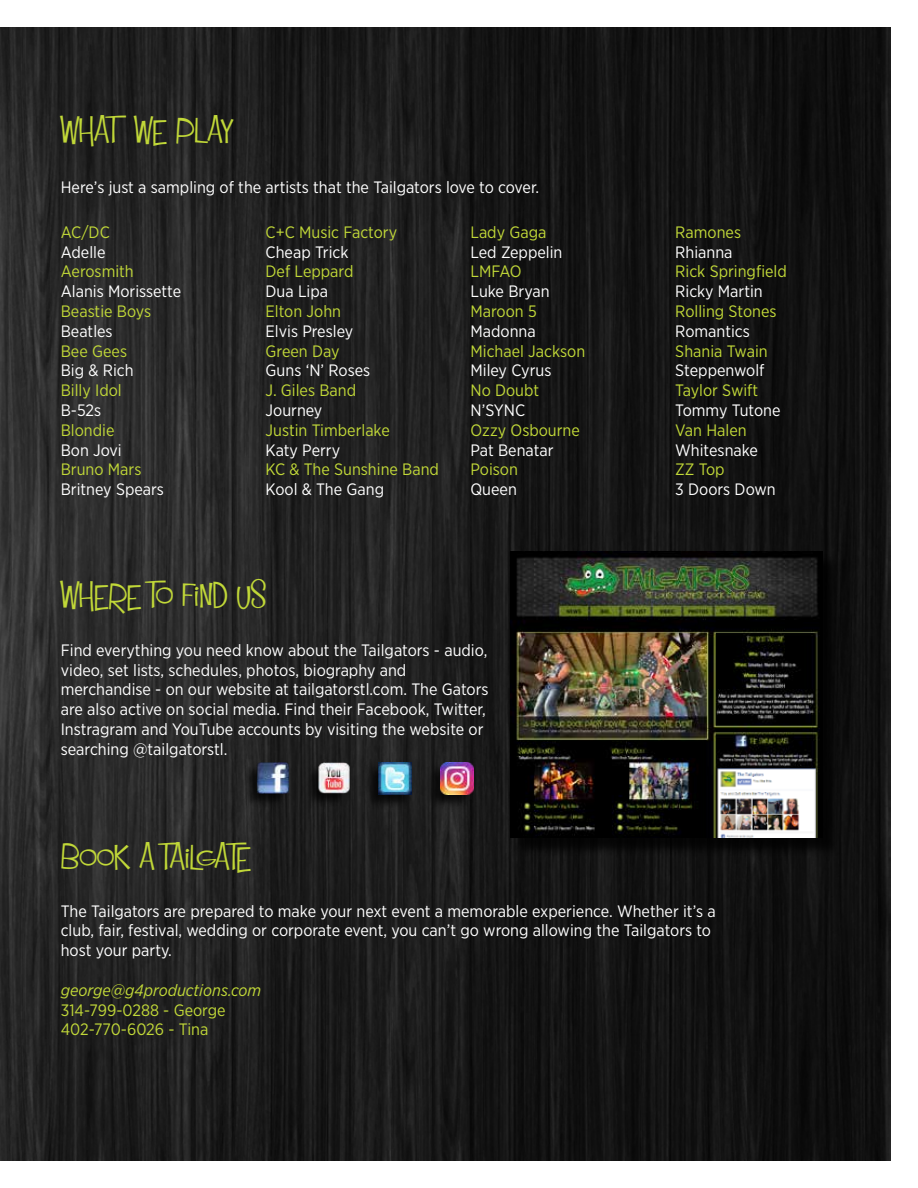
<style>
.page{position:relative;width:918px;height:1188px;background:#fff}
.page>*{position:absolute;margin:0;border:0;box-sizing:border-box;transform-origin:0 0}
.t1{font:36px "Mister Sirloin BTN Rare";color:#c1d838}
.t2{font:16.5px/19.8px "Gotham Narrow";color:#fff}
.t3{font:16.5px/19.8px "Gotham Narrow";color:#c1d838}
.t4{font:italic 16.5px "Gotham Narrow";color:#c1d838}
</style>
<div class="page">
<img style="left:0;top:27px;width:891px;height:1134px">
<div style="left:513px;top:554px;width:328px;height:303px;background:#080808"></div>
<img style="left:510px;top:551px;width:312px;height:287px">
<img style="left:717px;top:769px;width:99px;height:69px">
<div style="left:244px;top:763px;width:45px;height:45px;background:#000;opacity:.75"></div>
<img style="left:257px;top:763px;width:32px;height:32px">
<div style="left:427px;top:761px;width:47px;height:49px;background:#000;opacity:.75"></div>
<img style="left:441px;top:763px;width:32px;height:32px">
<div style="left:305px;top:763px;width:45px;height:45px;background:#000;opacity:.75"></div>
<img style="left:318px;top:763px;width:32px;height:32px">
<div style="left:365px;top:762px;width:47px;height:48px;background:#000;opacity:.75"></div>
<img style="left:379px;top:763px;width:32px;height:32px">
<h1 class="t1" style="left:61px;top:107px;width:175px">What we play</h1>
<p class="t2" style="left:61px;top:177px;width:480px">Here’s just a sampling of the artists that the Tailgators love to cover.</p>
<p class="t3" style="left:61px;top:222px;width:51px">AC/DC</p>
<p class="t2" style="left:61px;top:242px;width:46px">Adelle</p>
<p class="t3" style="left:61px;top:261px;width:75px">Aerosmith</p>
<p class="t2" style="left:61px;top:281px;width:122px">Alanis Morissette</p>
<p class="t3" style="left:61px;top:301px;width:92px">Beastie Boys</p>
<p class="t2" style="left:61px;top:321px;width:53px">Beatles</p>
<p class="t3" style="left:61px;top:341px;width:68px">Bee Gees</p>
<p class="t2" style="left:61px;top:360px;width:74px">Big &amp; Rich</p>
<p class="t3" style="left:61px;top:380px;width:63px">Billy Idol</p>
<p class="t2" style="left:61px;top:400px;width:42px">B-52s</p>
<p class="t3" style="left:61px;top:420px;width:55px">Blondie</p>
<p class="t2" style="left:61px;top:440px;width:63px">Bon Jovi</p>
<p class="t3" style="left:61px;top:459px;width:82px">Bruno Mars</p>
<p class="t2" style="left:61px;top:479px;width:105px">Britney Spears</p>
<p class="t3" style="left:266px;top:222px;width:133px">C+C Music Factory</p>
<p class="t2" style="left:266px;top:242px;width:84px">Cheap Trick</p>
<p class="t3" style="left:266px;top:261px;width:89px">Def Leppard</p>
<p class="t2" style="left:266px;top:281px;width:64px">Dua Lipa</p>
<p class="t3" style="left:266px;top:301px;width:77px">Elton John</p>
<p class="t2" style="left:266px;top:321px;width:89px">Elvis Presley</p>
<p class="t3" style="left:266px;top:341px;width:75px">Green Day</p>
<p class="t2" style="left:266px;top:360px;width:106px">Guns ‘N’ Roses</p>
<p class="t3" style="left:266px;top:380px;width:92px">J. Giles Band</p>
<p class="t2" style="left:266px;top:400px;width:58px">Journey</p>
<p class="t3" style="left:266px;top:420px;width:126px">Justin Timberlake</p>
<p class="t2" style="left:266px;top:440px;width:76px">Katy Perry</p>
<p class="t3" style="left:266px;top:459px;width:175px">KC &amp; The Sunshine Band</p>
<p class="t2" style="left:266px;top:479px;width:120px">Kool &amp; The Gang</p>
<h1 class="t1" style="left:61px;top:572px;width:207px">Where to find us</h1>
<p class="t3" style="left:470px;top:222px;width:78px">Lady Gaga</p>
<p class="t2" style="left:470px;top:242px;width:94px">Led Zeppelin</p>
<p class="t3" style="left:470px;top:261px;width:53px">LMFAO</p>
<p class="t2" style="left:470px;top:281px;width:81px">Luke Bryan</p>
<p class="t3" style="left:470px;top:301px;width:68px">Maroon 5</p>
<p class="t2" style="left:470px;top:321px;width:67px">Madonna</p>
<p class="t3" style="left:470px;top:341px;width:116px">Michael Jackson</p>
<p class="t2" style="left:470px;top:360px;width:82px">Miley Cyrus</p>
<p class="t3" style="left:470px;top:380px;width:70px">No Doubt</p>
<p class="t2" style="left:470px;top:400px;width:56px">N’SYNC</p>
<p class="t3" style="left:470px;top:420px;width:111px">Ozzy Osbourne</p>
<p class="t2" style="left:470px;top:440px;width:85px">Pat Benatar</p>
<p class="t3" style="left:470px;top:459px;width:49px">Poison</p>
<p class="t2" style="left:470px;top:479px;width:48px">Queen</p>
<p class="t2" style="left:61px;top:640px;width:429px">Find everything you need know about the Tailgators - audio, video, set lists, schedules, photos, biography and merchandise - on our website at tailgatorstl.com. The Gators are also active on social media. Find their Facebook, Twitter, Instragram and YouTube accounts by visiting the website or searching @tailgatorstl.</p>
<h1 class="t1" style="left:61px;top:835px;width:192px">Book a tailgate</h1>
<p class="t3" style="left:675px;top:222px;width:67px">Ramones</p>
<p class="t2" style="left:675px;top:242px;width:59px">Rhianna</p>
<p class="t3" style="left:675px;top:261px;width:113px">Rick Springfield</p>
<p class="t2" style="left:675px;top:281px;width:89px">Ricky Martin</p>
<p class="t3" style="left:675px;top:301px;width:103px">Rolling Stones</p>
<p class="t2" style="left:675px;top:321px;width:76px">Romantics</p>
<p class="t3" style="left:675px;top:341px;width:94px">Shania Twain</p>
<p class="t2" style="left:675px;top:360px;width:91px">Steppenwolf</p>
<p class="t3" style="left:675px;top:380px;width:84px">Taylor Swift</p>
<p class="t2" style="left:675px;top:400px;width:107px">Tommy Tutone</p>
<p class="t3" style="left:675px;top:420px;width:73px">Van Halen</p>
<p class="t2" style="left:675px;top:440px;width:84px">Whitesnake</p>
<p class="t3" style="left:675px;top:459px;width:51px">ZZ Top</p>
<p class="t2" style="left:675px;top:479px;width:102px">3 Doors Down</p>
<p class="t2" style="left:61px;top:901px;width:656px">The Tailgators are prepared to make your next event a memorable experience. Whether it’s a club, fair, festival, wedding or corporate event, you can’t go wrong allowing the Tailgators to host your party.</p>
<p class="t4" style="left:61px;top:980px;width:202px">george@g4productions.com</p>
<p class="t3" style="left:61px;top:1000px;width:166px">314-799-0288 - George<br>402-770-6026 - Tina</p>
</div>
